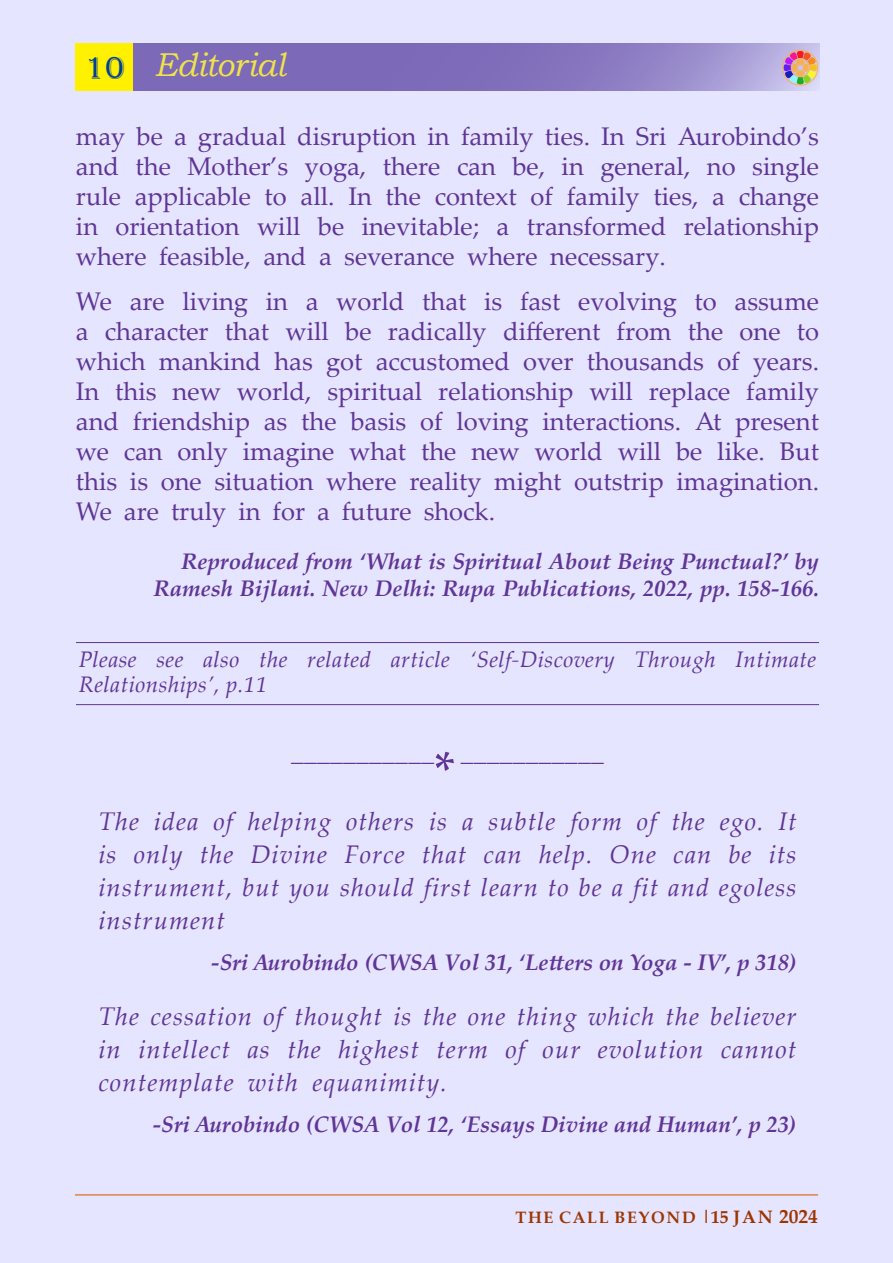
<style>
.page{position:relative;width:893px;height:1263px;background:#e5e5ff}
.page>*{position:absolute;margin:0;border:0;box-sizing:border-box;transform-origin:0 0}
.t1{font:54px "Palatino Linotype";color:#603595}
.t2{font:italic 33px "Bookman Old Style";letter-spacing:-.015em;color:#efe34b}
.t3{font:25.5px/30px "Palatino Linotype";color:#603595;text-align:justify}
.t4{font:italic 25.5px/33px "Palatino Linotype";letter-spacing:.04em;color:#603595;text-align:justify}
.t5{font:italic 700 22.5px/27px "Palatino Linotype";color:#603595;text-align:right}
.t6{font:italic 22.5px/25.5px "Palatino Linotype";letter-spacing:.02em;color:#603595}
.t7{font:700 16.5px "Palatino Linotype";letter-spacing:.1em;color:#9c3600}
.s1{font-family:"Algerian";font-style:normal;color:#004095}
.s2{font-size:18px}
.s3{font-size:19.5px}
</style>
<div class="page">
<hr style="left:75px;top:1194px;width:743px;height:2px;background:#de8544">
<div style="left:76px;top:43px;width:57px;height:48px;background:#fff100"></div>
<svg style="left:134px;top:43px;width:686px;height:48px;background:#8877c0"></svg>
<hr style="left:76px;top:642px;width:743px;height:1px;background:#603595">
<hr style="left:76px;top:704px;width:743px;height:1px;background:#603595">
<svg style="left:783px;top:51px;width:34px;height:33px"></svg>
<div style="left:797px;top:64px;width:7px;height:7px;border:1px solid #ffad36;border-radius:50%"></div>
<div style="left:791px;top:59px;width:18px;height:18px;border:1px solid #ffad36;border-radius:50%"></div>
<div style="left:783px;top:50px;width:35px;height:35px;border:1px solid #ffad36;border-radius:50%"></div>
<p class="t2" style="left:86px;top:45px;width:201px"><span class="s1">10</span> Editorial</p>
<p class="t3" style="left:76px;top:124px;width:745px">may be a gradual disruption in family ties. In Sri Aurobindo’s and the Mother’s yoga, there can be, in general, no single rule applicable to all. In the context of family ties, a change in orientation will be inevitable; a transformed relationship where feasible, and a severance where necessary.</p>
<p class="t3" style="left:76px;top:289px;width:745px">We are living in a world that is fast evolving to assume a character that will be radically di昀昀erent from the one to which mankind has got accustomed over thousands of years.<br>In this new world, spiritual relationship will replace family and friendship as the basis of loving interactions. At present we can only imagine what the new world will be like. But this is one situation where reality might outstrip imagination.<br>We are truly in for a future shock.</p>
<p class="t5" style="left:153px;top:551px;width:667px">Reproduced from ‘What is Spiritual About Being Punctual?’ by<br>Ramesh Bijlani. New Delhi: Rupa Publications, 2022, pp. 158-166.</p>
<p class="t6" style="left:79px;top:649px;width:739px">Please see also the related article ‘Self-Discovery Through Intimate<br>Relationships’, p.11</p>
<p class="t4" style="left:291px;top:737px;width:144px">___________</p>
<h1 class="t1" style="left:434px;top:733px;width:23px">*</h1>
<p class="t4" style="left:461px;top:737px;width:144px">___________</p>
<p class="t4" style="left:98px;top:804px;width:700px">The idea of helping others is a subtle form of the ego. It is only the Divine Force that can help. One can be its instrument, but you should first learn to be a fit and egoless instrument</p>
<p class="t5" style="left:211px;top:948px;width:587px">-Sri Aurobindo (CWSA Vol 31, ‘Le琀琀ers on Yoga - IV’, p 318)</p>
<p class="t4" style="left:98px;top:1003px;width:699px">The cessation of thought is the one thing which the believer in intellect as the highest term of our evolution cannot contemplate with equanimity.</p>
<p class="t5" style="left:152px;top:1113px;width:645px">-Sri Aurobindo (CWSA Vol 12, ‘Essays Divine and Human’, p 23)</p>
<p class="t7" style="left:515px;top:1210px;width:304px">THE CALL BEYOND <span class="s2">|15 JAN</span> <span class="s3">2024</span></p>
</div>
